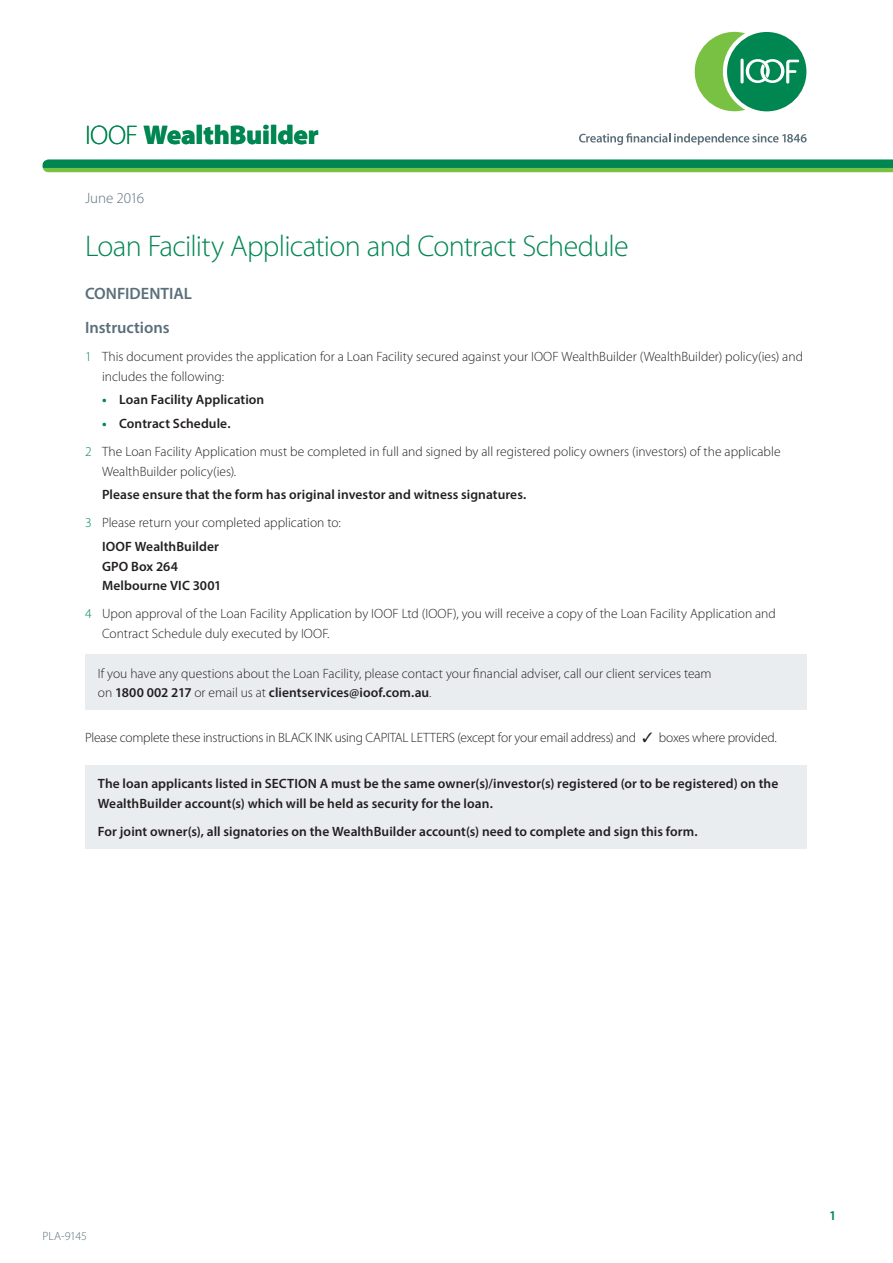
<style>
.page{position:relative;width:893px;height:1263px;background:#fff}
.page>*{position:absolute;margin:0;border:0;box-sizing:border-box;transform-origin:0 0}
.t1{font:300 30px "Myriad Pro";letter-spacing:-.025em;color:#008751}
.t2{font:900 27px "Myriad Pro";letter-spacing:-.01em;color:#008751}
.t3{font:600 16.5px/33.8px "Myriad Pro";color:#5b6f7b}
.t4{font:300 15px "Myriad Pro";letter-spacing:-.01em;color:#5b6f7b}
.t5{font:300 13.5px/19.5px "Myriad Pro";color:#231f20}
.t6{font:600 13.5px/19.5px "Myriad Pro";letter-spacing:.005em;color:#231f20}
.t7{font:300 13.5px "Myriad Pro";letter-spacing:-.02em;color:#231f20}
.t8{font:600 13.5px "Myriad Pro";color:#008751}
.t9{font:300 12px "Myriad Pro";letter-spacing:-.025em;color:#5b6f7b}
.s1{font-weight:300}
.s2{color:#008751}
.s3{font-weight:700;color:#008751}
.s4{font-weight:600}
.s5{font-weight:300;color:#008751}
</style>
<div class="page">
<svg style="left:579px;top:133px;width:228px;height:12px"></svg>
<div style="left:727px;top:32px;width:79px;height:79px;background:#008751;border-radius:50%"></div>
<svg style="left:695px;top:32px;width:104px;height:79px"></svg>
<svg style="left:43px;top:159px;width:850px;height:13px;background:#2f9d53"></svg>
<div style="left:85px;top:655px;width:721px;height:55px;background:#eaedf0"></div>
<div style="left:85px;top:765px;width:721px;height:83px;background:#eaedf0"></div>
<h2 class="t2" style="left:85px;top:116px;width:235px"><span class="s1">IOOF</span> WealthBuilder</h2>
<p class="t4" style="left:85px;top:189px;width:61px">June 2016</p>
<h1 class="t1" style="left:85px;top:228px;width:545px">Loan Facility Application and Contract Schedule</h1>
<p class="t3" style="left:85px;top:277px;width:108px">CONFIDENTIAL<br>Instructions</p>
<p class="t5" style="left:102px;top:347px;width:702px;text-indent:-17px"><span class="s2">1</span> This document provides the application for a Loan Facility secured against your IOOF WealthBuilder (WealthBuilder) policy(ies) and includes the following:</p>
<p class="t6" style="left:102px;top:390px;width:164px"><span class="s3">•</span> Loan Facility Application</p>
<p class="t5" style="left:85px;top:409px;width:697px;line-height:28px;text-indent:17px"><span class="s3">•</span> <span class="s4">Contract Schedule.<br></span><span class="s2">2</span> The Loan Facility Application must be completed in full and signed by all registered policy owners (investors) of the applicable</p>
<p class="t5" style="left:102px;top:461px;width:136px">WealthBuilder policy(ies).</p>
<p class="t6" style="left:85px;top:480px;width:443px;line-height:28px;text-indent:17px">Please ensure that the form has original investor and witness signatures.<br><span class="s5">3</span> <span class="s1">Please return your completed application to:</span></p>
<p class="t6" style="left:102px;top:536px;width:121px">IOOF WealthBuilder<br>GPO Box 264<br>Melbourne VIC 3001</p>
<p class="t5" style="left:102px;top:604px;width:675px;text-indent:-17px"><span class="s2">4</span> Upon approval of the Loan Facility Application by IOOF Ltd (IOOF), you will receive a copy of the Loan Facility Application and<br>Contract Schedule duly executed by IOOF.</p>
<p class="t5" style="left:98px;top:663px;width:615px">If you have any questions about the Loan Facility, please contact your financial adviser, call our client services team on <span class="s4">1800 002 217</span> or email us at <span class="s4">clientservices@ioof.com.au</span>.</p>
<p class="t7" style="left:85px;top:729px;width:693px">Please complete these instructions in BLACK INK using CAPITAL LETTERS (except for your email address) and ✓ boxes where provided.</p>
<p class="t6" style="left:98px;top:773px;width:682px">The loan applicants listed in SECTION A must be the same owner(s)/investor(s) registered (or to be registered) on the<br>WealthBuilder account(s) which will be held as security for the loan.</p>
<p class="t6" style="left:98px;top:821px;width:601px">For joint owner(s), all signatories on the WealthBuilder account(s) need to complete and sign this form.</p>
<p class="t9" style="left:43px;top:1229px;width:46px">PLA-9145</p>
<p class="t8" style="left:829px;top:1207px;width:9px">1</p>
</div>
